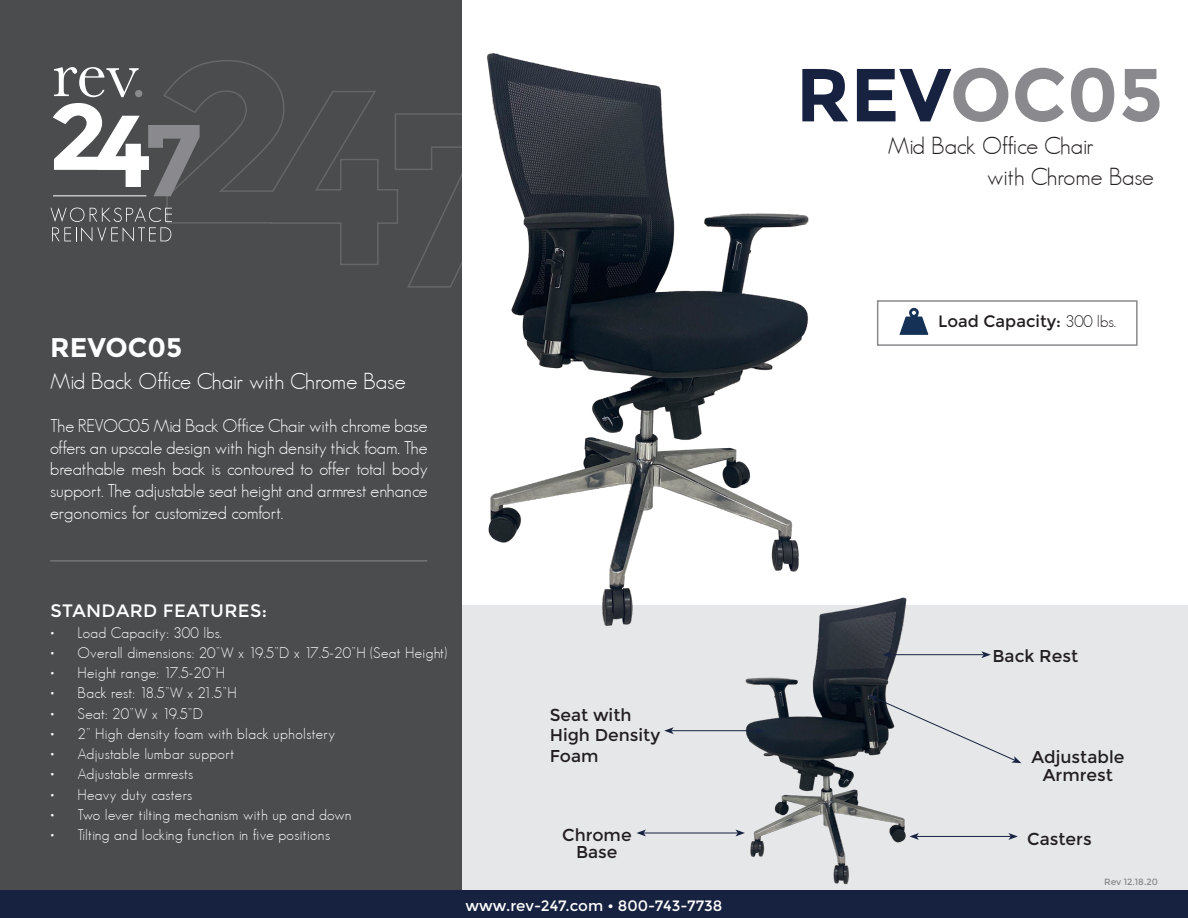
<style>
.page{position:relative;width:1188px;height:918px;background:#fff}
.page>*{position:absolute;margin:0;border:0;box-sizing:border-box;transform-origin:0 0}
.Feature_Header{font:700 75px "Montserrat";color:#8a8a8e}
.t1{font:700 27px "Montserrat";color:#fff}
.Feature_Header-2{font:300 24px "Geosans";color:#231f20}
.t2{font:300 22.5px "Geosans";color:#fff}
.t3{font:300 18px/21.6px "Geosans";color:#fff;text-align:justify}
.t4{font:18px "Montserrat";letter-spacing:.02em;color:#fff}
.Feature_Header-3{font:17.1px/17.1px "Montserrat";color:#231f20;text-align:center}
.Feature_Header-4{font:16.5px "Montserrat";color:#231f20}
.t5{font:300 15px "Geosans";letter-spacing:.025em;color:#fff}
.t6{font:15px "Montserrat";color:#fff}
.t7{font:300 15px "Geosans";letter-spacing:-.005em;color:#fff}
.t8{font:9px "Montserrat";color:#8a8a8e}
.s1{color:#172240}
.s2{font-family:"Geosans";font-weight:300}
</style>
<div class="page">
<div style="left:461px;top:605px;width:727px;height:313px;background:#e6e7e9"></div>
<div style="left:877px;top:300px;width:261px;height:46px;border:2px solid #8a8a8e"></div>
<div style="left:0;top:0;width:461px;height:918px;background:#4b4c4d"></div>
<svg style="left:162px;top:60px;width:232px;height:205px"></svg>
<svg style="left:394px;top:113px;width:68px;height:175px"></svg>
<svg style="left:53px;top:103px;width:147px;height:93px"></svg>
<hr style="left:53px;top:196px;width:93px;height:1px;background:#fff">
<svg style="left:51px;top:207px;width:121px;height:35px"></svg>
<svg style="left:54px;top:67px;width:88px;height:30px"></svg>
<hr style="left:50px;top:561px;width:377px;height:1px;background:#8a8a8e">
<svg style="left:900px;top:308px;width:28px;height:27px"></svg>
<div style="left:0;top:890px;width:1188px;height:28px;background:#172240"></div>
<hr style="left:917px;top:836px;width:94px;height:1px;background:#172240">
<svg style="left:1008px;top:833px;width:10px;height:7px"></svg>
<svg style="left:909px;top:833px;width:10px;height:7px"></svg>
<img style="left:487px;top:53px;width:322px;height:573px">
<img style="left:740px;top:595px;width:169px;height:290px">
<svg style="left:869px;top:695px;width:152px;height:68px"></svg>
<hr style="left:889px;top:654px;width:95px;height:1px;background:#172240">
<svg style="left:981px;top:651px;width:10px;height:7px"></svg>
<svg style="left:882px;top:651px;width:10px;height:7px"></svg>
<hr style="left:671px;top:730px;width:87px;height:1px;background:#172240">
<svg style="left:755px;top:727px;width:10px;height:7px"></svg>
<svg style="left:664px;top:727px;width:10px;height:7px"></svg>
<hr style="left:644px;top:833px;width:94px;height:1px;background:#172240">
<svg style="left:735px;top:830px;width:10px;height:6px"></svg>
<svg style="left:637px;top:830px;width:9px;height:6px"></svg>
<p class="t1" style="left:50px;top:331px;width:134px">REVOC05</p>
<p class="t2" style="left:50px;top:369px;width:357px">Mid Back Office Chair with Chrome Base</p>
<p class="t3" style="left:50px;top:415px;width:379px">The REVOC05 Mid Back Office Chair with chrome base offers an upscale design with high density thick foam. The breathable mesh back is contoured to offer total body support. The adjustable seat height and armrest enhance ergonomics for customized comfort.</p>
<p class="t4" style="left:51px;top:601px;width:218px">STANDARD FEATURES:</p>
<p class="t5" style="left:51px;top:624px;width:173px">• Load Capacity: 300 lbs.</p>
<p class="t5" style="left:51px;top:644px;width:398px">• Overall dimensions: 20”W x 19.5”D x 17.5-20”H (Seat Height)</p>
<p class="t5" style="left:51px;top:665px;width:176px">• Height range: 17.5-20”H</p>
<p class="t7" style="left:51px;top:685px;width:188px">• Back rest: 18.5”W x 21.5”H</p>
<p class="t5" style="left:51px;top:705px;width:154px">• Seat: 20”W x 19.5”D</p>
<p class="t5" style="left:51px;top:725px;width:286px">• 2” High density foam with black upholstery</p>
<p class="t5" style="left:51px;top:746px;width:185px">• Adjustable lumbar support</p>
<p class="t5" style="left:51px;top:766px;width:144px">• Adjustable armrests</p>
<p class="t5" style="left:51px;top:786px;width:143px">• Heavy duty casters</p>
<p class="t5" style="left:51px;top:806px;width:303px">• Two lever tilting mechanism with up and down</p>
<p class="t5" style="left:51px;top:827px;width:281px">• Tilting and locking function in five positions</p>
<p class="Feature_Header-3" style="left:550px;top:704px;width:112px;line-height:20.5px;text-align:left">Seat with<br>High Density<br>Foam</p>
<p class="Feature_Header-3" style="left:562px;top:827px;width:71px">Chrome<br>Base</p>
<p class="t6" style="left:466px;top:897px;width:258px">www.rev-247.com • 800-743-7738</p>
<p class="Feature_Header" style="left:796px;top:50px;width:369px"><span class="s1">REV</span>OC05</p>
<p class="Feature_Header-2" style="left:888px;top:133px;width:208px">Mid Back Office Chair</p>
<p class="Feature_Header-2" style="left:987px;top:163px;width:169px">with Chrome Base</p>
<p class="Feature_Header-4" style="left:938px;top:312px;width:179px">Load Capacity: <span class="s2">300 lbs.</span></p>
<p class="Feature_Header-3" style="left:992px;top:647px;width:87px">Back Rest</p>
<p class="Feature_Header-3" style="left:1032px;top:749px;width:94px">Adjustable<br>Armrest</p>
<p class="Feature_Header-3" style="left:1027px;top:830px;width:66px">Casters</p>
<p class="t8" style="left:1104px;top:877px;width:55px">Rev 12.18.20</p>
</div>
